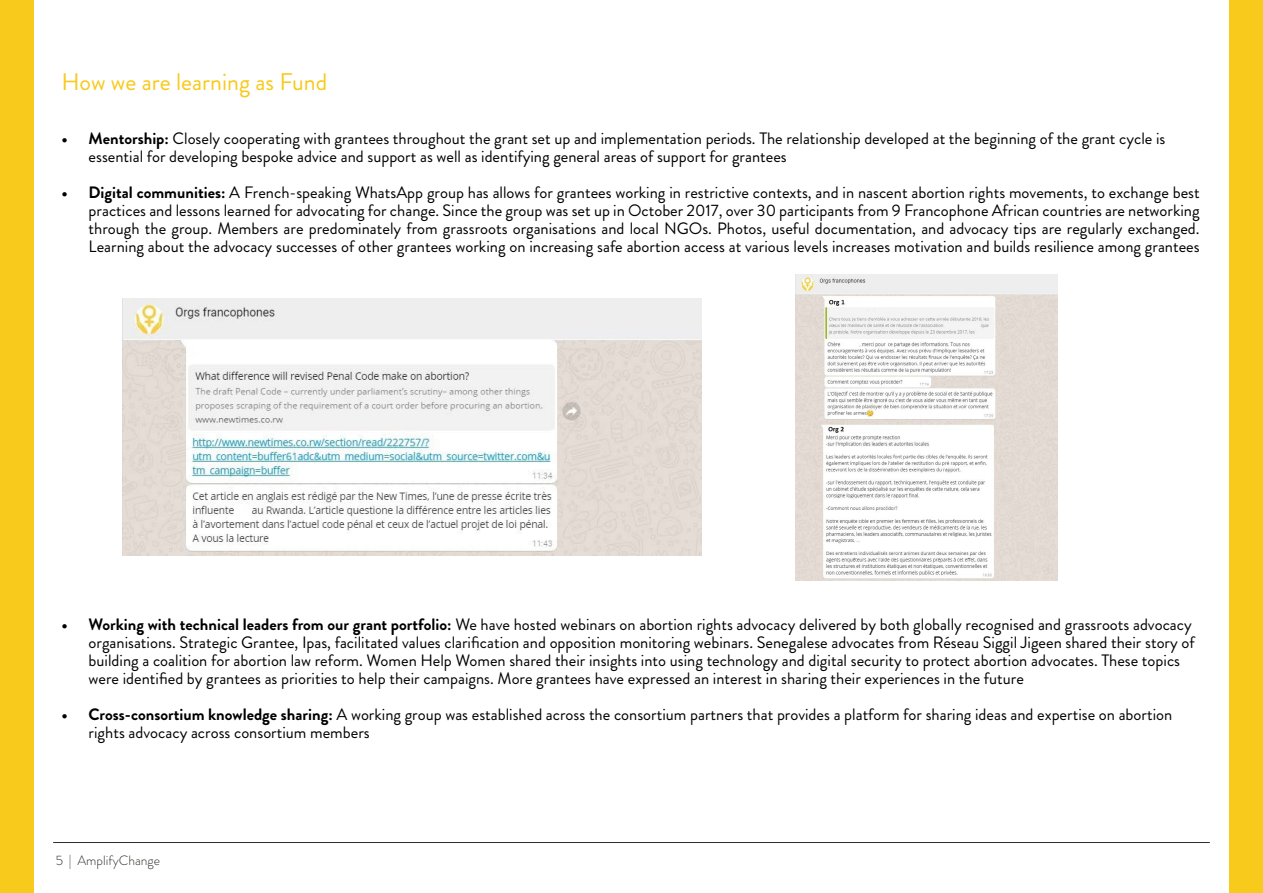
<style>
.page{position:relative;width:1263px;height:893px;background:#fff}
.page>*{position:absolute;margin:0;border:0;box-sizing:border-box;transform-origin:0 0}
.t1{font:24px "Brandon Grotesque";color:#f8ca1b}
.t2{font:16.5px/18px "Brandon Grotesque";color:#000}
.t3{font:300 13.5px "Brandon Grotesque";color:#312e29}
.s1{font-weight:700}
</style>
<div class="page">
<div style="left:0;top:0;width:34px;height:893px;background:#f8ca1b"></div>
<div style="left:1229px;top:0;width:34px;height:893px;background:#f8ca1b"></div>
<hr style="left:53px;top:842px;width:1157px;height:1px;background:#312e29">
<img style="left:123px;top:299px;width:579px;height:257px">
<img style="left:795px;top:274px;width:263px;height:306px">
<h1 class="t1" style="left:62px;top:65px;width:267px">How we are learning as Fund</h1>
<p class="t2" style="left:89px;top:130px;width:1078px;text-indent:-27px"><span class="s1">• Mentorship:</span> Closely cooperating with grantees throughout the grant set up and implementation periods. The relationship developed at the beginning of the grant cycle is essential for developing bespoke advice and support as well as identifying general areas of support for grantees</p>
<p class="t2" style="left:89px;top:184px;width:1112px;text-align:justify;text-indent:-27px"><span class="s1">• Digital communities:</span> A French-speaking WhatsApp group has allows for grantees working in restrictive contexts, and in nascent abortion rights movements, to exchange best practices and lessons learned for advocating for change. Since the group was set up in October 2017, over 30 participants from 9 Francophone African countries are networking through the group. Members are predominately from grassroots organisations and local NGOs. Photos, useful documentation, and advocacy tips are regularly exchanged.<br>Learning about the advocacy successes of other grantees working on increasing safe abortion access at various levels increases motivation and builds resilience among grantees</p>
<p class="t2" style="left:89px;top:616px;width:1108px;text-indent:-27px"><span class="s1">• Working with technical leaders from our grant portfolio:</span> We have hosted webinars on abortion rights advocacy delivered by both globally recognised and grassroots advocacy organisations. Strategic Grantee, Ipas, facilitated values clarification and opposition monitoring webinars. Senegalese advocates from Réseau Siggil Jigeen shared their story of building a coalition for abortion law reform. Women Help Women shared their insights into using technology and digital security to protect abortion advocates. These topics were identified by grantees as priorities to help their campaigns. More grantees have expressed an interest in sharing their experiences in the future</p>
<p class="t2" style="left:89px;top:706px;width:1085px;text-indent:-27px"><span class="s1">• Cross-consortium knowledge sharing:</span> A working group was established across the consortium partners that provides a platform for sharing ideas and expertise on abortion rights advocacy across consortium members</p>
<p class="t3" style="left:56px;top:851px;width:106px">5 | AmplifyChange</p>
</div>
